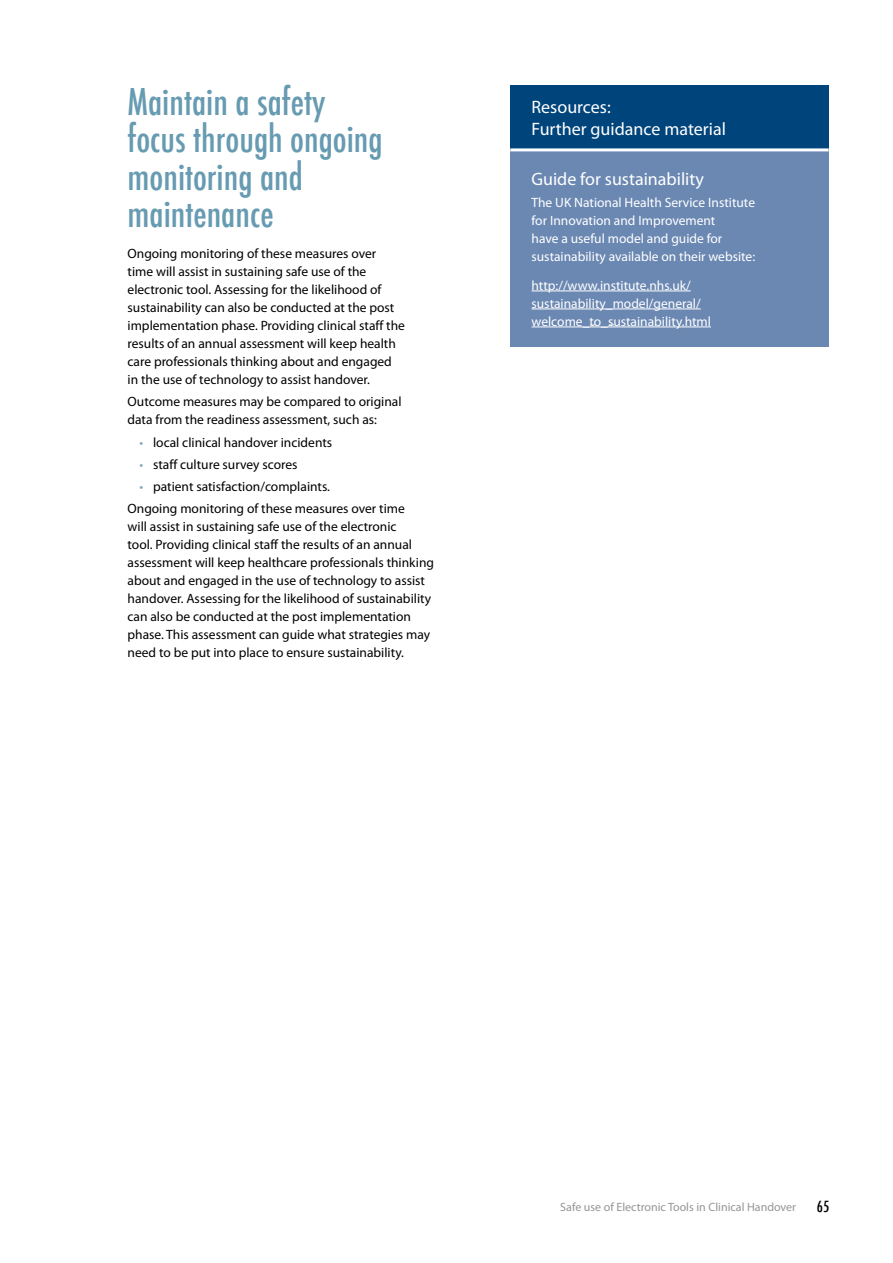
<style>
.page{position:relative;width:893px;height:1263px;background:#fff}
.page>*{position:absolute;margin:0;border:0;box-sizing:border-box;transform-origin:0 0}
.t1{font:500 condensed 36px/37.5px "Futura";color:#679bb2}
.t2{font:18px/21.6px "Myriad Pro";color:#fff}
.t3{font:500 condensed 15px "Futura";color:#000}
.t4{font:13.5px/18px "Myriad Pro";color:#000}
.t5{font:13.5px/18px "Myriad Pro";color:#fff}
.t6{font:12px "Myriad Pro";color:#939598}
.s1{color:#7ca9be}
</style>
<div class="page">
<div style="left:510px;top:85px;width:319px;height:65px;background:#00447c"></div>
<div style="left:510px;top:150px;width:319px;height:197px;background:#6b88b3"></div>
<hr style="left:510px;top:148px;width:319px;height:3px;background:#fff">
<hr style="left:531px;top:291px;width:160px;height:1px;background:#fff">
<hr style="left:531px;top:309px;width:170px;height:1px;background:#fff">
<hr style="left:531px;top:327px;width:180px;height:1px;background:#fff">
<h1 class="t1" style="left:128px;top:83px;width:257px">Maintain a safety focus through ongoing monitoring and maintenance</h1>
<p class="t4" style="left:128px;top:244px;width:279px">Ongoing monitoring of these measures over time will assist in sustaining safe use of the electronic tool. Assessing for the likelihood of sustainability can also be conducted at the post implementation phase. Providing clinical staff the results of an annual assessment will keep health care professionals thinking about and engaged in the use of technology to assist handover.</p>
<p class="t4" style="left:128px;top:393px;width:276px">Outcome measures may be compared to original data from the readiness assessment, such as:</p>
<p class="t4" style="left:140px;top:433px;width:194px"><span class="s1">•</span> local clinical handover incidents</p>
<p class="t4" style="left:140px;top:455px;width:160px"><span class="s1">•</span> staff culture survey scores</p>
<p class="t4" style="left:128px;top:475px;width:279px;line-height:22.2px;text-indent:12px"><span class="s1">•</span> patient satisfaction/complaints.<br>Ongoing monitoring of these measures over time</p>
<p class="t4" style="left:128px;top:518px;width:308px">will assist in sustaining safe use of the electronic<br>tool. Providing clinical staff the results of an annual assessment will keep healthcare professionals thinking about and engaged in the use of technology to assist handover. Assessing for the likelihood of sustainability can also be conducted at the post implementation phase. This assessment can guide what strategies may need to be put into place to ensure sustainability.</p>
<h2 class="t2" style="left:531px;top:96px;width:196px">Resources:<br>Further guidance material</h2>
<h2 class="t2" style="left:531px;top:168px;width:174px">Guide for sustainability</h2>
<p class="t5" style="left:531px;top:193px;width:225px">The UK National Health Service Institute for Innovation and Improvement<br>have a useful model and guide for sustainability available on their website:</p>
<p class="t5" style="left:531px;top:276px;width:181px">http://www.institute.nhs.uk/ sustainability_model/general/ welcome_to_sustainability.html</p>
<p class="t6" style="left:560px;top:1200px;width:237px">Safe use of Electronic Tools in Clinical Handover</p>
<p class="t3" style="left:817px;top:1196px;width:14px">65</p>
</div>
